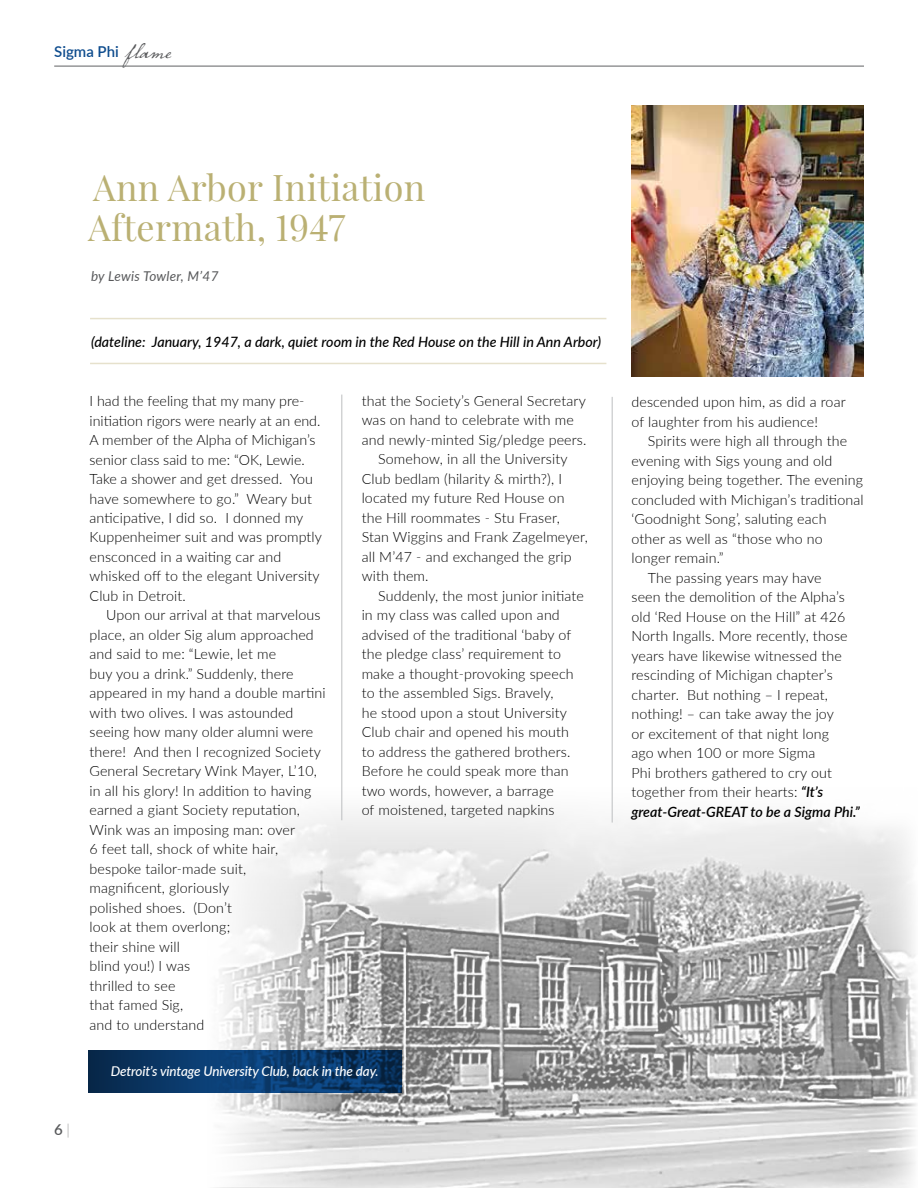
<style>
.page{position:relative;width:918px;height:1188px;background:#fff}
.page>*{position:absolute;margin:0;border:0;box-sizing:border-box;transform-origin:0 0}
.t1{font:36px/40.5px "Playfair Display";letter-spacing:.01em;color:#bab073}
.t2{font:600 15px "Lato";color:#0f4d8e}
.t3{font:600 15px "Lato";color:#58595b}
.t4{font:300 14.25px/19.5px "Lato";letter-spacing:.01em;color:#000}
.t5{font:italic 500 14.25px "Lato";color:#000}
.t6{font:italic 600 14.25px "Lato";color:#000}
.t7{font:italic 500 13.5px "Lato";letter-spacing:-.01em;color:#fff}
.t8{font:italic 13.5px "Lato";letter-spacing:.02em;color:#58595b}
.s1{font-family:"Dear Sarah";font-weight:400;font-size:18px;color:#58595b}
.s2{font-weight:100}
.s3{font-weight:600;font-style:italic}
</style>
<div class="page">
<hr style="left:54px;top:66px;width:810px;height:1px;background:#616264">
<img style="left:216px;top:936px;width:702px;height:252px">
<svg style="left:344px;top:787px;width:569px;height:149px"></svg>
<svg style="left:208px;top:774px;width:136px;height:413px"></svg>
<hr style="left:90px;top:318px;width:516px;height:1px;background:#e6e1cc">
<hr style="left:90px;top:363px;width:516px;height:1px;background:#e6e1cc">
<img style="left:631px;top:106px;width:233px;height:271px">
<hr style="left:342px;top:395px;width:1px;height:425px;background:#bcbec0">
<hr style="left:612px;top:397px;width:1px;height:426px;background:#bcbec0">
<svg style="left:257px;top:1050px;width:144px;height:42px"></svg>
<div style="left:88px;top:1050px;width:169px;height:42px;background:linear-gradient(to right,#08284b,#0d4784)"></div>
<p class="t2" style="left:54px;top:41px;width:118px">Sigma Phi <span class="s1">flame</span></p>
<h1 class="t1" style="left:88px;top:167px;width:339px">Ann Arbor Initiation<br>Aftermath, 1947</h1>
<p class="t8" style="left:91px;top:267px;width:129px">by Lewis Towler, M’47</p>
<p class="t3" style="left:54px;top:1119px;width:17px">6 <span class="s2">|</span></p>
<p class="t5" style="left:91px;top:332px;width:512px">(dateline: January, 1947, a dark, quiet room in the Red House on the Hill in Ann Arbor)</p>
<p class="t4" style="left:90px;top:391px;width:234px">I had the feeling that my many pre&shy;initiation rigors were nearly at an end.<br>A member of the Alpha of Michigan’s senior class said to me: “OK, Lewie.<br>Take a shower and get dressed. You have somewhere to go.” Weary but anticipative, I did so. I donned my<br>Kuppenheimer suit and was promptly ensconced in a waiting car and whisked off to the elegant University<br>Club in Detroit.</p>
<p class="t4" style="left:90px;top:605px;width:238px;text-indent:17px">Upon our arrival at that marvelous place, an older Sig alum approached and said to me: “Lewie, let me<br>buy you a drink.” Suddenly, there appeared in my hand a double martini with two olives. I was astounded seeing how many older alumni were there! And then I recognized Society<br>General Secretary Wink Mayer, L’10, in all his glory! In addition to having earned a giant Society reputation,<br>Wink was an imposing man: over<br>6 feet tall, shock of white hair, bespoke tailor-made suit,<br>magnificent, gloriously<br>polished shoes. (Don’t<br>look at them overlong;<br>their shine will<br>blind you!) I was<br>thrilled to see<br>that famed Sig,<br>and to understand</p>
<p class="t4" style="left:362px;top:391px;width:226px">that the Society’s General Secretary</p>
<p class="t4" style="left:362px;top:410px;width:214px">was on hand to celebrate with me</p>
<p class="t4" style="left:362px;top:430px;width:226px">and newly-minted Sig/pledge peers.</p>
<p class="t4" style="left:378px;top:449px;width:191px">Somehow, in all the University</p>
<p class="t4" style="left:362px;top:469px;width:202px">Club bedlam (hilarity &amp; mirth?), I</p>
<p class="t4" style="left:362px;top:488px;width:204px">located my future Red House on</p>
<p class="t4" style="left:362px;top:507px;width:200px">the Hill roommates - Stu Fraser,</p>
<p class="t4" style="left:362px;top:527px;width:228px">Stan Wiggins and Frank Zagelmeyer,</p>
<p class="t4" style="left:362px;top:546px;width:212px">all M’47 - and exchanged the grip</p>
<p class="t4" style="left:362px;top:566px;width:68px">with them.</p>
<p class="t4" style="left:378px;top:585px;width:207px">Suddenly, the most junior initiate</p>
<p class="t4" style="left:362px;top:605px;width:200px">in my class was called upon and</p>
<p class="t4" style="left:362px;top:624px;width:211px">advised of the traditional ‘baby of</p>
<p class="t4" style="left:362px;top:644px;width:201px">the pledge class’ requirement to</p>
<p class="t4" style="left:362px;top:663px;width:214px">make a thought-provoking speech</p>
<p class="t4" style="left:362px;top:683px;width:193px">to the assembled Sigs. Bravely,</p>
<p class="t4" style="left:362px;top:702px;width:207px">he stood upon a stout University</p>
<p class="t4" style="left:362px;top:722px;width:209px">Club chair and opened his mouth</p>
<p class="t4" style="left:362px;top:741px;width:210px">to address the gathered brothers.</p>
<p class="t4" style="left:362px;top:761px;width:209px">Before he could speak more than</p>
<p class="t4" style="left:362px;top:780px;width:194px">two words, however, a barrage</p>
<p class="t4" style="left:362px;top:800px;width:195px">of moistened, targeted napkins</p>
<p class="t7" style="left:111px;top:1061px;width:269px">Detroit’s vintage University Club, back in the day.</p>
<p class="t4" style="left:631px;top:392px;width:216px">descended upon him, as did a roar of laughter from his audience!</p>
<p class="t4" style="left:648px;top:431px;width:201px">Spirits were high all through the</p>
<p class="t4" style="left:631px;top:450px;width:202px">evening with Sigs young and old</p>
<p class="t4" style="left:631px;top:470px;width:233px">enjoying being together. The evening</p>
<p class="t4" style="left:631px;top:489px;width:234px">concluded with Michigan’s traditional</p>
<p class="t4" style="left:631px;top:509px;width:197px">‘Goodnight Song’, saluting each</p>
<p class="t4" style="left:631px;top:528px;width:193px">other as well as “those who no</p>
<p class="t4" style="left:631px;top:548px;width:94px">longer remain.”</p>
<p class="t4" style="left:648px;top:567px;width:175px">The passing years may have</p>
<p class="t4" style="left:631px;top:587px;width:215px">seen the demolition of the Alpha’s</p>
<p class="t4" style="left:631px;top:606px;width:216px">old ‘Red House on the Hill” at 426</p>
<p class="t4" style="left:631px;top:626px;width:218px">North Ingalls. More recently, those</p>
<p class="t4" style="left:631px;top:645px;width:212px">years have likewise witnessed the</p>
<p class="t4" style="left:631px;top:665px;width:203px">rescinding of Michigan chapter’s</p>
<p class="t4" style="left:631px;top:684px;width:198px">charter. But nothing – I repeat,</p>
<p class="t4" style="left:631px;top:704px;width:204px">nothing! – can take away the joy</p>
<p class="t4" style="left:631px;top:723px;width:199px">or excitement of that night long</p>
<p class="t4" style="left:631px;top:743px;width:185px">ago when 100 or more Sigma</p>
<p class="t4" style="left:631px;top:762px;width:202px">Phi brothers gathered to cry out</p>
<p class="t4" style="left:631px;top:782px;width:193px">together from their hearts: <span class="s3">“It’s</span></p>
<p class="t6" style="left:631px;top:801px;width:230px">great-Great-GREAT to be a Sigma Phi.”</p>
</div>
